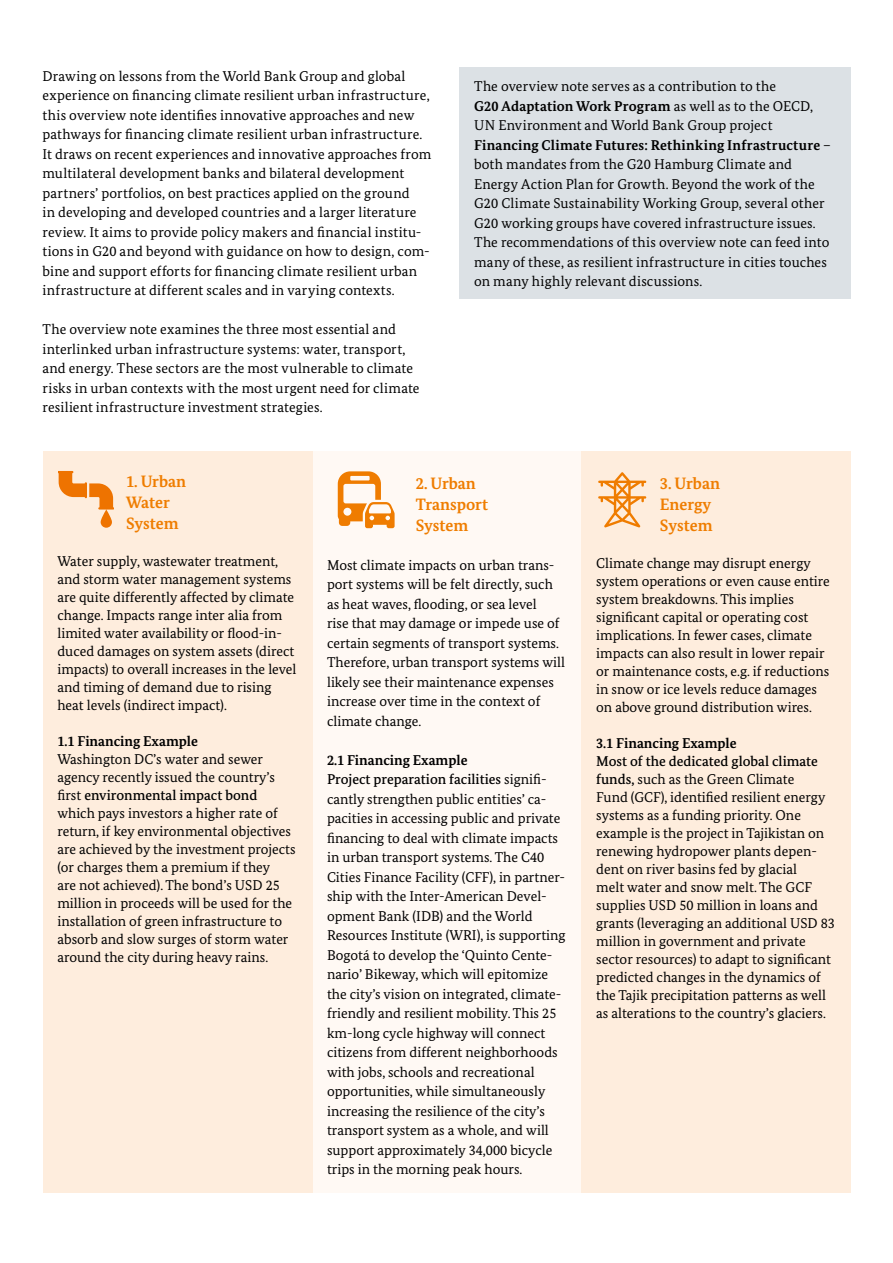
<style>
.page{position:relative;width:893px;height:1263px;background:#fff}
.page>*{position:absolute;margin:0;border:0;box-sizing:border-box;transform-origin:0 0}
.t1{font:700 16.5px/21px "Bundes Serif";color:#ef7d00}
.t2{font:14.25px/19.5px "Bundes Serif";color:#000}
.t3{font:700 14.25px "Bundes Serif";color:#000}
.s1{font-weight:700}
.s2{font-weight:500}
</style>
<div class="page">
<div style="left:312px;top:451px;width:269px;height:741px;background:#fff9f4"></div>
<div style="left:43px;top:451px;width:269px;height:741px;background:#feeddd"></div>
<div style="left:581px;top:451px;width:269px;height:741px;background:#feeddd"></div>
<svg style="left:338px;top:471px;width:57px;height:57px"></svg>
<svg style="left:58px;top:471px;width:55px;height:57px"></svg>
<svg style="left:598px;top:472px;width:48px;height:55px"></svg>
<div style="left:459px;top:67px;width:391px;height:232px;background:#dce1e5"></div>
<p class="t2" style="left:43px;top:66px;width:390px">Drawing on lessons from the World Bank Group and global experience on financing climate resilient urban infrastructure, this overview note identifies innovative approaches and new pathways for financing climate resilient urban infrastructure.<br>It draws on recent experiences and innovative approaches from multilateral development banks and bilateral development partners’ portfolios, on best practices applied on the ground<br>in developing and developed countries and a larger literature review. It aims to provide policy makers and financial institu&shy;tions in G20 and beyond with guidance on how to design, com&shy;bine and support efforts for financing climate resilient urban infrastructure at different scales and in varying contexts.</p>
<p class="t2" style="left:43px;top:319px;width:379px">The overview note examines the three most essential and interlinked urban infrastructure systems: water, transport, and energy. These sectors are the most vulnerable to climate risks in urban contexts with the most urgent need for climate resilient infrastructure investment strategies.</p>
<p class="t2" style="left:474px;top:77px;width:358px">The overview note serves as a contribution to the<br><span class="s1">G20 Adaptation Work Program</span> as well as to the OECD, UN Environment and World Bank Group project <span class="s1">Financing Climate Futures: Rethinking Infrastructure</span> – both mandates from the G20 Hamburg Climate and Energy Action Plan for Growth. Beyond the work of the G20 Climate Sustainability Working Group, several other G20 working groups have covered infrastructure issues.<br>The recommendations of this overview note can feed into many of these, as resilient infrastructure in cities touches on many highly relevant discussions.</p>
<p class="t1" style="left:126px;top:470px;width:62px">1. Urban<br>Water<br>System</p>
<p class="t2" style="left:57px;top:552px;width:241px;line-height:18px">Water supply, wastewater treatment, and storm water management systems are quite differently affected by climate change. Impacts range inter alia from limited water availability or flood-in&shy;duced damages on system assets (direct impacts) to overall increases in the level and timing of demand due to rising heat levels (indirect impact).</p>
<p class="t3" style="left:57px;top:733px;width:142px">1.1 Financing Example</p>
<p class="t2" style="left:57px;top:750px;width:240px;line-height:18px">Washington DC’s water and sewer agency recently issued the country’s first <span class="s2">environmental impact bond </span>which pays investors a higher rate of return, if key environmental objectives are achieved by the investment projects (or charges them a premium if they<br>are not achieved). The bond’s USD 25 million in proceeds will be used for the installation of green infrastructure to absorb and slow surges of storm water around the city during heavy rains.</p>
<p class="t1" style="left:416px;top:472px;width:74px">2. Urban<br>Transport<br>System</p>
<p class="t2" style="left:327px;top:555px;width:240px">Most climate impacts on urban trans&shy;port systems will be felt directly, such as heat waves, flooding, or sea level<br>rise that may damage or impede use of certain segments of transport systems.<br>Therefore, urban transport systems will likely see their maintenance expenses increase over time in the context of climate change.</p>
<p class="t2" style="left:327px;top:750px;width:240px"><span class="s1">2.1 Financing Example<br></span><span class="s2">Project preparation facilities</span> signifi&shy;cantly strengthen public entities’ ca&shy;pacities in accessing public and private financing to deal with climate impacts in urban transport systems. The C40<br>Cities Finance Facility (CFF), in partner&shy;ship with the Inter-American Devel&shy;opment Bank (IDB) and the World Resources Institute (WRI), is supporting Bogotá to develop the ‘Quinto Cente&shy;nario’ Bikeway, which will epitomize the city’s vision on integrated, climate&shy;friendly and resilient mobility. This 25 km-long cycle highway will connect citizens from different neighborhoods with jobs, schools and recreational opportunities, while simultaneously increasing the resilience of the city’s transport system as a whole, and will support approximately 34,000 bicycle trips in the morning peak hours.</p>
<p class="t1" style="left:660px;top:472px;width:62px">3. Urban<br>Energy<br>System</p>
<p class="t2" style="left:596px;top:554px;width:235px;line-height:18px">Climate change may disrupt energy system operations or even cause entire system breakdowns. This implies significant capital or operating cost implications. In fewer cases, climate impacts can also result in lower repair or maintenance costs, e.g. if reductions in snow or ice levels reduce damages on above ground distribution wires.</p>
<p class="t3" style="left:596px;top:735px;width:142px">3.1 Financing Example</p>
<p class="t2" style="left:596px;top:752px;width:240px;line-height:18px"><span class="s2">Most of the dedicated global climate funds,</span> such as the Green Climate<br>Fund (GCF), identified resilient energy systems as a funding priority. One example is the project in Tajikistan on renewing hydropower plants depen&shy;dent on river basins fed by glacial<br>melt water and snow melt. The GCF supplies USD 50 million in loans and grants (leveraging an additional USD 83 million in government and private sector resources) to adapt to significant predicted changes in the dynamics of the Tajik precipitation patterns as well as alterations to the country’s glaciers.</p>
</div>
